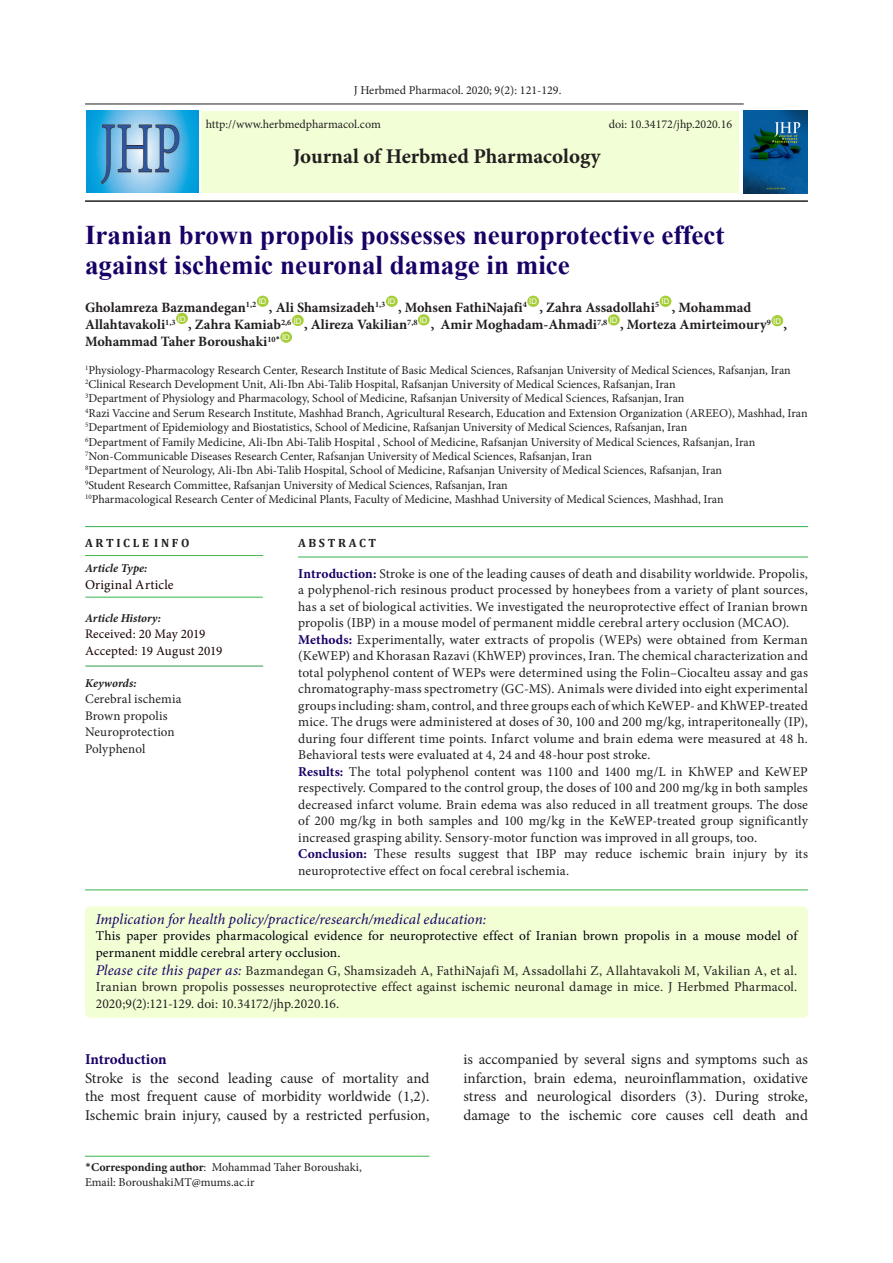
<style>
.page{position:relative;width:893px;height:1263px;background:#fff}
.page>*{position:absolute;margin:0;border:0;box-sizing:border-box;transform-origin:0 0}
.t1{font:700 27px/30px "Times New Roman";color:#190066}
.t2{font:700 21px "Minion Pro";color:#231f20}
.t3{font:15px/18.6px "Minion Pro";color:#231f20;text-align:justify}
.abstract{font:italic 15px "Minion Pro";letter-spacing:.005em;color:#190066}
.t4{font:700 15px "Minion Pro";letter-spacing:-.005em;color:#190066}
.t5{font:700 14.25px "Minion Pro";color:#231f20}
.abstract-2{font:13.5px/16.5px "Minion Pro";letter-spacing:.005em;color:#231f20;text-align:justify}
.abstract-3{font:13.5px/16.5px "Minion Pro";letter-spacing:.005em;color:#00000b}
.t6{font:13.5px "Minion Pro";letter-spacing:.025em;color:#170000}
.t7{font:13.05px "Minion Pro";letter-spacing:.005em;color:#231f20}
.t8{font:13.05px "Minion Pro";letter-spacing:.01em;color:#170000}
.t9{font:12px "Minion Pro";color:#231f20}
.t10{font:italic 700 12px "Minion Pro";color:#231f20}
.t11{font:700 12px "Cambria";color:#231f20}
.t12{font:7.8px "Arial";color:#fff}
.s1{font-weight:700;color:#190066}
.s2{font-style:italic;font-size:15px;color:#190066}
.s3{font-family:"Calibri"}
.s4{font-weight:700}
</style>
<div class="page">
<hr style="left:85px;top:104px;width:659px;height:1px;background:#231f20">
<hr style="left:85px;top:200px;width:723px;height:2px;background:#231f20">
<div style="left:201px;top:111px;width:538px;height:81px;background:#f2ffd6"></div>
<div style="left:257px;top:296px;width:12px;height:11px;background:#a6ce39;border-radius:50%"></div>
<div style="left:386px;top:296px;width:12px;height:11px;background:#a6ce39;border-radius:50%"></div>
<div style="left:527px;top:296px;width:12px;height:11px;background:#a6ce39;border-radius:50%"></div>
<div style="left:660px;top:296px;width:11px;height:11px;background:#a6ce39;border-radius:50%"></div>
<div style="left:176px;top:313px;width:12px;height:11px;background:#a6ce39;border-radius:50%"></div>
<div style="left:292px;top:315px;width:12px;height:11px;background:#a6ce39;border-radius:50%"></div>
<div style="left:418px;top:314px;width:12px;height:11px;background:#a6ce39;border-radius:50%"></div>
<div style="left:608px;top:314px;width:12px;height:11px;background:#a6ce39;border-radius:50%"></div>
<div style="left:771px;top:315px;width:12px;height:11px;background:#a6ce39;border-radius:50%"></div>
<div style="left:280px;top:331px;width:12px;height:12px;background:#a6ce39;border-radius:50%"></div>
<hr style="left:85px;top:1156px;width:344px;height:1px;background:#3ab54a">
<div style="left:85px;top:906px;width:723px;height:112px;background:#f2ffd5;border-radius:5px"></div>
<hr style="left:298px;top:557px;width:510px;height:1px;background:#35b44a">
<hr style="left:85px;top:526px;width:723px;height:1px;background:#30ad4a">
<hr style="left:85px;top:889px;width:723px;height:1px;background:#35b44a">
<hr style="left:85px;top:555px;width:178px;height:1px;background:#42b649">
<hr style="left:85px;top:666px;width:178px;height:1px;background:#2c9c47">
<hr style="left:85px;top:597px;width:178px;height:1px;background:#35b44a">
<img style="left:744px;top:111px;width:64px;height:83px">
<img style="left:85px;top:111px;width:114px;height:81px">
<p class="t9" style="left:354px;top:82px;width:209px">J Herbmed Pharmacol. 2020; 9(2): 121-129.</p>
<p class="t9" style="left:206px;top:116px;width:177px">http://www.herbmedpharmacol.com</p>
<p class="t9" style="left:609px;top:116px;width:125px">doi: 10.34172/jhp.2020.16</p>
<p class="t2" style="left:293px;top:142px;width:309px">Journal of Herbmed Pharmacology</p>
<p class="t1" style="left:85px;top:219px;width:641px">Iranian brown propolis possesses neuroprotective effect against ischemic neuronal damage in mice</p>
<p class="t5" style="left:85px;top:298px;width:173px">Gholamreza Bazmandegan<sup>1,2</sup></p>
<p class="t12" style="left:259px;top:296px;width:9px">ID</p>
<p class="t12" style="left:388px;top:296px;width:9px">ID</p>
<p class="t12" style="left:529px;top:296px;width:9px">ID</p>
<p class="t12" style="left:661px;top:296px;width:9px">ID</p>
<p class="t5" style="left:269px;top:298px;width:118px">, Ali Shamsizadeh<sup>1,3</sup></p>
<p class="t5" style="left:398px;top:298px;width:130px">, Mohsen FathiNajafi<sup>4</sup></p>
<p class="t5" style="left:539px;top:298px;width:121px">, Zahra Assadollahi<sup>5</sup></p>
<p class="t5" style="left:672px;top:298px;width:81px">, Mohammad</p>
<p class="t12" style="left:178px;top:313px;width:9px">ID</p>
<p class="t5" style="left:188px;top:315px;width:105px">, Zahra Kamiab<sup>2,6</sup></p>
<p class="t12" style="left:294px;top:315px;width:9px">ID</p>
<p class="t5" style="left:304px;top:315px;width:115px">, Alireza Vakilian<sup>7,8</sup></p>
<p class="t12" style="left:420px;top:315px;width:9px">ID</p>
<p class="t5" style="left:431px;top:315px;width:178px">, Amir Moghadam-Ahmadi<sup>7,8</sup></p>
<p class="t12" style="left:610px;top:315px;width:9px">ID</p>
<p class="t5" style="left:620px;top:315px;width:152px">, Morteza Amirteimoury<sup>9</sup></p>
<p class="t12" style="left:773px;top:316px;width:9px">ID</p>
<p class="t5" style="left:85px;top:315px;width:92px">Allahtavakoli<sup>1,3</sup></p>
<p class="t5" style="left:783px;top:315px;width:5px">,</p>
<p class="t5" style="left:85px;top:332px;width:196px">Mohammad Taher Boroushaki<sup>10</sup><sup>*</sup></p>
<p class="t12" style="left:282px;top:332px;width:9px">ID</p>
<p class="t9" style="left:85px;top:362px;width:707px"><sup>1</sup>Physiology-Pharmacology Research Center, Research Institute of Basic Medical Sciences, Rafsanjan University of Medical Sciences, Rafsanjan, Iran</p>
<p class="t9" style="left:85px;top:376px;width:592px"><sup>2</sup>Clinical Research Development Unit, Ali-Ibn Abi-Talib Hospital, Rafsanjan University of Medical Sciences, Rafsanjan, Iran</p>
<p class="t9" style="left:85px;top:390px;width:601px"><sup>3</sup>Department of Physiology and Pharmacology, School of Medicine, Rafsanjan University of Medical Sciences, Rafsanjan, Iran</p>
<p class="t9" style="left:85px;top:405px;width:724px"><sup>4</sup>Razi Vaccine and Serum Research Institute, Mashhad Branch, Agricultural Research, Education and Extension Organization (AREEO), Mashhad, Iran</p>
<p class="t9" style="left:85px;top:419px;width:604px"><sup>5</sup>Department of Epidemiology and Biostatistics, School of Medicine, Rafsanjan University of Medical Sciences, Rafsanjan, Iran</p>
<p class="t9" style="left:85px;top:434px;width:672px"><sup>6</sup>Department of Family Medicine, Ali-Ibn Abi-Talib Hospital , School of Medicine, Rafsanjan University of Medical Sciences, Rafsanjan, Iran</p>
<p class="t9" style="left:85px;top:448px;width:508px"><sup>7</sup>Non-Communicable Diseases Research Center, Rafsanjan University of Medical Sciences, Rafsanjan, Iran</p>
<p class="t9" style="left:85px;top:462px;width:639px"><sup>8</sup>Department of Neurology, Ali-Ibn Abi-Talib Hospital, School of Medicine, Rafsanjan University of Medical Sciences, Rafsanjan, Iran</p>
<p class="t9" style="left:85px;top:477px;width:424px"><sup>9</sup>Student Research Committee, Rafsanjan University of Medical Sciences, Rafsanjan, Iran</p>
<p class="t9" style="left:85px;top:491px;width:640px"><sup>10</sup>Pharmacological Research Center of Medicinal Plants, Faculty of Medicine, Mashhad University of Medical Sciences, Mashhad, Iran</p>
<p class="t11" style="left:85px;top:534px;width:106px">A R T I C L E I N F O</p>
<p class="t10" style="left:85px;top:560px;width:64px">Article Type:</p>
<p class="t6" style="left:85px;top:575px;width:90px">Original Article</p>
<p class="t10" style="left:85px;top:609px;width:78px">Article History:</p>
<p class="t8" style="left:85px;top:625px;width:122px">Received: 20 May 2019</p>
<p class="t8" style="left:85px;top:642px;width:139px">Accepted: 19 August 2019</p>
<p class="t10" style="left:85px;top:674px;width:53px">Keywords:</p>
<p class="t7" style="left:85px;top:690px;width:98px">Cerebral ischemia</p>
<p class="t7" style="left:85px;top:707px;width:84px">Brown propolis</p>
<p class="t7" style="left:85px;top:723px;width:91px">Neuroprotection</p>
<p class="t7" style="left:85px;top:740px;width:62px">Polyphenol</p>
<p class="t11" style="left:298px;top:534px;width:80px">A B S T R A C T</p>
<p class="abstract-2" style="left:298px;top:565px;width:511px"><span class="s1">Introduction:</span> Stroke is one of the leading causes of death and disability worldwide. Propolis, a polyphenol-rich resinous product processed by honeybees from a variety of plant sources, has a set of biological activities. We investigated the neuroprotective effect of Iranian brown propolis (IBP) in a mouse model of permanent middle cerebral artery occlusion (MCAO).</p>
<p class="abstract-2" style="left:298px;top:631px;width:511px"><span class="s1">Methods:</span> Experimentally, water extracts of propolis (WEPs) were obtained from Kerman (KeWEP) and Khorasan Razavi (KhWEP) provinces, Iran. The chemical characterization and total polyphenol content of WEPs were determined using the Folin–Ciocalteu assay and gas chromatography-mass spectrometry (GC-MS). Animals were divided into eight experimental groups including: sham, control, and three groups each of which KeWEP- and KhWEP-treated mice. The drugs were administered at doses of 30, 100 and 200 mg/kg, intraperitoneally (IP), during four different time points. Infarct volume and brain edema were measured at 48 h.<br>Behavioral tests were evaluated at 4, 24 and 48-hour post stroke.</p>
<p class="abstract-2" style="left:298px;top:763px;width:511px"><span class="s1">Results:</span> The total polyphenol content was 1100 and 1400 mg/L in KhWEP and KeWEP respectively. Compared to the control group, the doses of 100 and 200 mg/kg in both samples decreased infarct volume. Brain edema was also reduced in all treatment groups. The dose of 200 mg/kg in both samples and 100 mg/kg in the KeWEP-treated group significantly increased grasping ability. Sensory-motor function was improved in all groups, too.</p>
<p class="abstract-2" style="left:298px;top:846px;width:511px"><span class="s1">Conclusion:</span> These results suggest that IBP may reduce ischemic brain injury by its neuroprotective effect on focal cerebral ischemia.</p>
<p class="abstract" style="left:96px;top:909px;width:392px">Implication for health policy/practice/research/medical education:</p>
<p class="abstract-3" style="left:96px;top:928px;width:703px">This paper provides pharmacological evidence for neuroprotective effect of Iranian brown propolis in a mouse model of permanent middle cerebral artery occlusion.</p>
<p class="abstract-2" style="left:96px;top:962px;width:703px"><span class="s2">Please cite this paper as:</span> Bazmandegan G, Shamsizadeh A, FathiNajafi M, Assadollahi Z, Allahtavakoli M, Vakilian A, et al.<br>Iranian brown propolis possesses neuroprotective effect against ischemic neuronal damage in mice. J Herbmed Pharmacol.<br>2020;9(2):121-129. doi: 10.34172/jhp.2020.16.</p>
<p class="t4" style="left:85px;top:1049px;width:83px">Introduction</p>
<p class="t3" style="left:85px;top:1069px;width:346px">Stroke is the second leading cause of mortality and the most frequent cause of morbidity worldwide (1,2).<br>Ischemic brain injury, caused by a restricted perfusion,</p>
<p class="t9" style="left:85px;top:1159px;width:278px"><span class="s3">*</span><span class="s4">Corresponding author</span>: Mohammad Taher Boroushaki,</p>
<p class="t9" style="left:85px;top:1174px;width:171px">Email: BoroushakiMT@mums.ac.ir</p>
<p class="t3" style="left:463px;top:1050px;width:346px">is accompanied by several signs and symptoms such as infarction, brain edema, neuroinflammation, oxidative stress and neurological disorders (3). During stroke, damage to the ischemic core causes cell death and</p>
</div>
